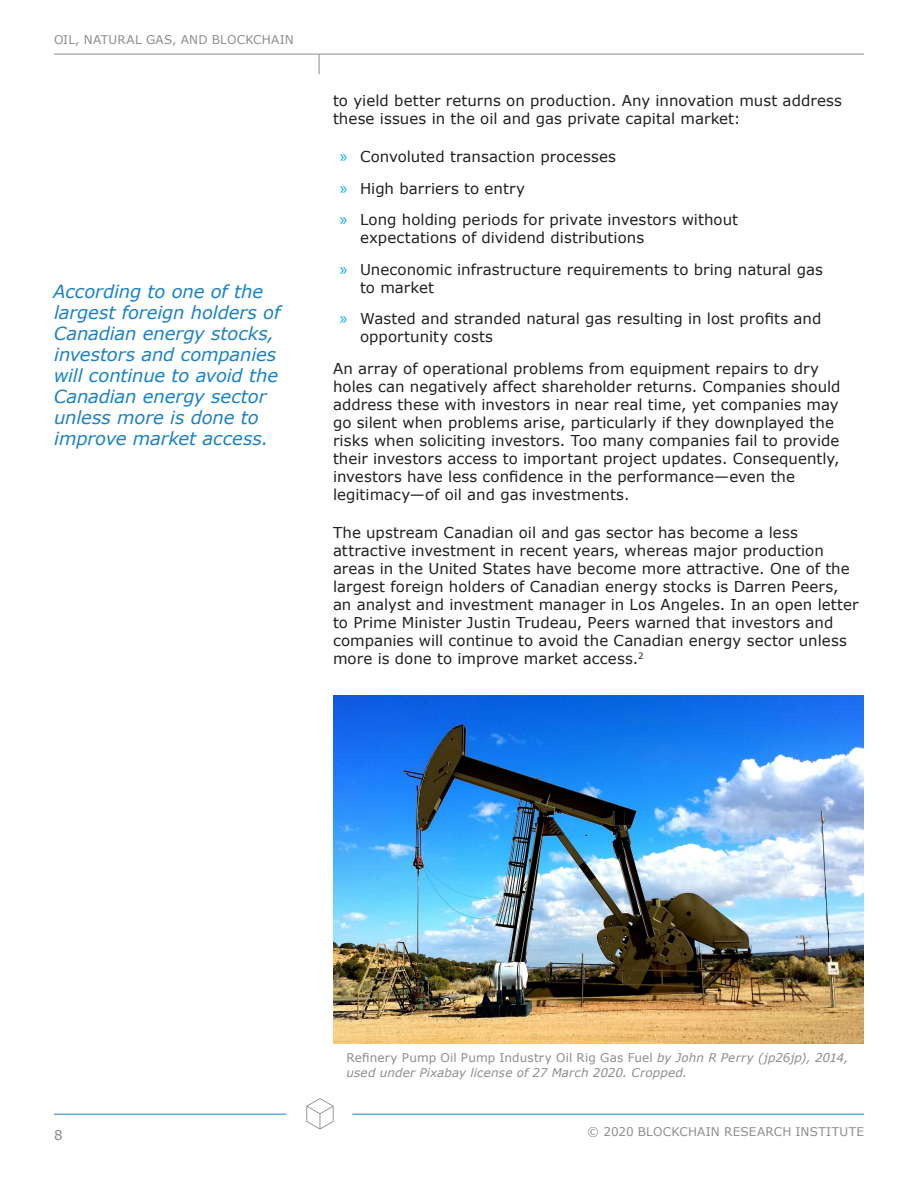
<style>
.page{position:relative;width:918px;height:1188px;background:#fff}
.page>*{position:absolute;margin:0;border:0;box-sizing:border-box;transform-origin:0 0}
.Pull_Quote_-_Body{font:italic 18px/21px "Verdana";letter-spacing:-.01em;color:#1b82c5}
.Body{font:15px/18px "Verdana";letter-spacing:.005em;color:#231f20}
.t1{font:13.5px "Verdana";color:#8c8d90}
.Figure_-_Source{font:italic 12px/15px "Verdana";letter-spacing:.01em;color:#8c8d90}
.t2{font:12px "Verdana";letter-spacing:.02em;color:#8c8d90}
.s1{font-family:"Myriad Pro";font-size:18px;color:#00aeef}
.s2{font-style:normal}
</style>
<div class="page">
<hr style="left:352px;top:1114px;width:512px;height:1px;background:#1b82c5">
<hr style="left:54px;top:1114px;width:232px;height:1px;background:#1b82c5">
<svg style="left:306px;top:1098px;width:28px;height:32px"></svg>
<hr style="left:54px;top:54px;width:810px;height:1px;background:#8c8d90">
<svg style="left:319px;top:54px;width:1px;height:20px"></svg>
<img style="left:333px;top:695px;width:531px;height:348px">
<p class="t2" style="left:54px;top:32px;width:241px">OIL, NATURAL GAS, AND BLOCKCHAIN</p>
<p class="Pull_Quote_-_Body" style="left:53px;top:281px;width:229px">According to one of the largest foreign holders of<br>Canadian energy stocks, investors and companies will continue to avoid the<br>Canadian energy sector unless more is done to improve market access.</p>
<p class="Body" style="left:333px;top:92px;width:511px">to yield better returns on production. Any innovation must address these issues in the oil and gas private capital market:</p>
<p class="Body" style="left:340px;top:148px;width:278px"><span class="s1">»</span> Convoluted transaction processes</p>
<p class="Body" style="left:340px;top:180px;width:187px"><span class="s1">»</span> High barriers to entry</p>
<p class="Body" style="left:360px;top:211px;width:380px;text-indent:-20px"><span class="s1">»</span> Long holding periods for private investors without expectations of dividend distributions</p>
<p class="Body" style="left:360px;top:261px;width:464px;text-indent:-20px"><span class="s1">»</span> Uneconomic infrastructure requirements to bring natural gas to market</p>
<p class="Body" style="left:360px;top:310px;width:463px;text-indent:-20px"><span class="s1">»</span> Wasted and stranded natural gas resulting in lost profits and opportunity costs</p>
<p class="Body" style="left:333px;top:360px;width:509px">An array of operational problems from equipment repairs to dry holes can negatively affect shareholder returns. Companies should address these with investors in near real time, yet companies may go silent when problems arise, particularly if they downplayed the risks when soliciting investors. Too many companies fail to provide their investors access to important project updates. Consequently, investors have less confidence in the performance—even the legitimacy—of oil and gas investments.</p>
<p class="Body" style="left:333px;top:524px;width:527px">The upstream Canadian oil and gas sector has become a less attractive investment in recent years, whereas major production areas in the United States have become more attractive. One of the largest foreign holders of Canadian energy stocks is Darren Peers, an analyst and investment manager in Los Angeles. In an open letter to Prime Minister Justin Trudeau, Peers warned that investors and companies will continue to avoid the Canadian energy sector unless more is done to improve market access.<sup>2</sup></p>
<p class="t1" style="left:54px;top:1127px;width:10px">8</p>
<p class="Figure_-_Source" style="left:346px;top:1050px;width:503px"><span class="s2">Refinery Pump Oil Pump Industry Oil Rig Gas Fuel</span> by John R Perry (jp26jp), 2014, used under Pixabay license of 27 March 2020. Cropped.</p>
<p class="t2" style="left:587px;top:1124px;width:278px">© 2020 BLOCKCHAIN RESEARCH INSTITUTE</p>
</div>
